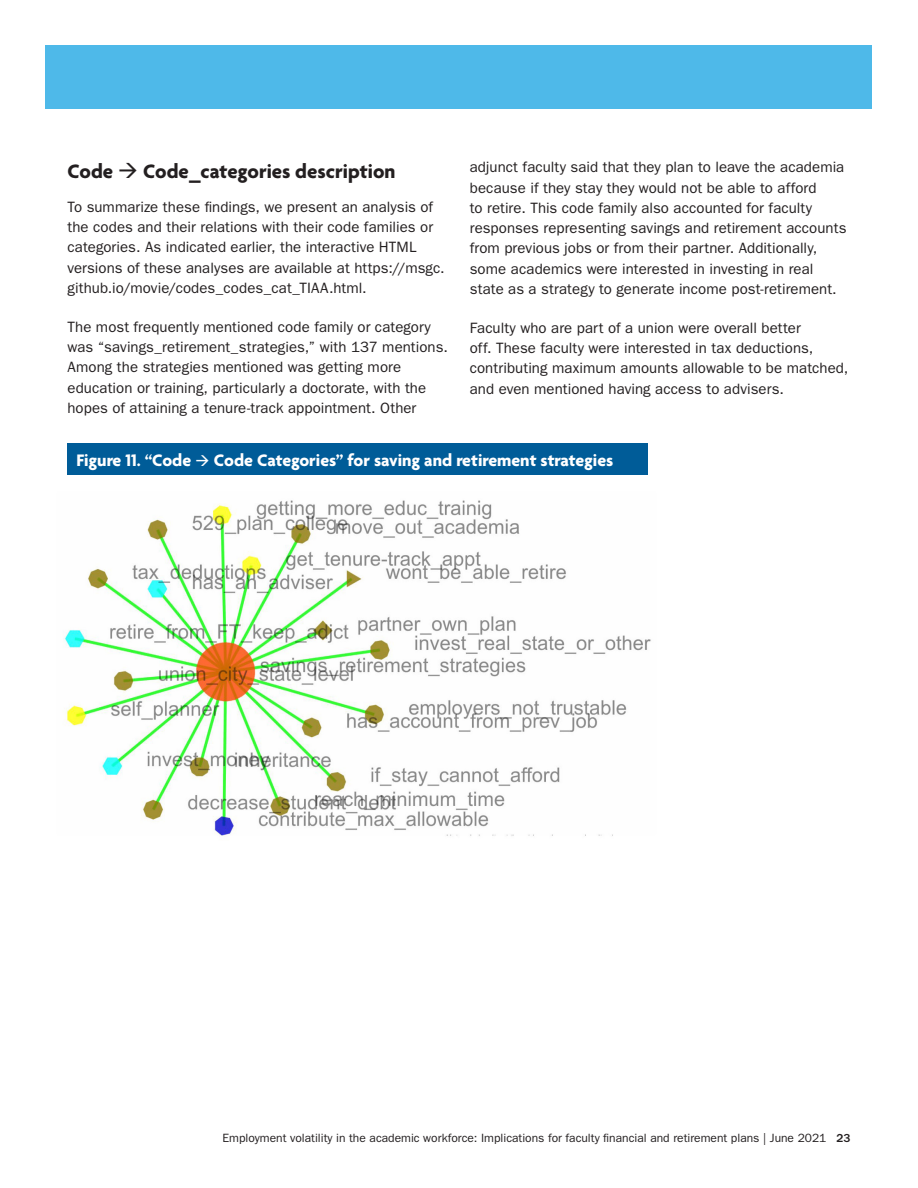
<style>
.page{position:relative;width:918px;height:1188px;background:#fff}
.page>*{position:absolute;margin:0;border:0;box-sizing:border-box;transform-origin:0 0}
._5B_Page_Subtitle__A{font:700 21px "Agenda";color:#231f20}
._12B_Table_Header_Re{font:700 18px "Agenda";color:#fff}
._7A_Body_Text__FG_10{font:15px/20.2px "ITC Franklin Gothic Std";letter-spacing:.005em;color:#231f20}
.t1{font:12px "ITC Franklin Gothic Std";color:#231f20}
.s1{font-weight:500}
</style>
<div class="page">
<div style="left:46px;top:46px;width:826px;height:63px;background:#4eb9e9"></div>
<div style="left:68px;top:443px;width:580px;height:32px;background:#005c98"></div>
<img style="left:64px;top:500px;width:587px;height:337px">
<p class="_5B_Page_Subtitle__A" style="left:68px;top:160px;width:330px">Code → Code_categories description</p>
<p class="_7A_Body_Text__FG_10" style="left:68px;top:197px;width:379px">To summarize these findings, we present an analysis of the codes and their relations with their code families or categories. As indicated earlier, the interactive HTML versions of these analyses are available at https://msgc. github.io/movie/codes_codes_cat_TIAA.html.</p>
<p class="_7A_Body_Text__FG_10" style="left:68px;top:317px;width:382px">The most frequently mentioned code family or category was “savings_retirement_strategies,” with 137 mentions.<br>Among the strategies mentioned was getting more education or training, particularly a doctorate, with the hopes of attaining a tenure-track appointment. Other</p>
<p class="_7A_Body_Text__FG_10" style="left:470px;top:157px;width:378px">adjunct faculty said that they plan to leave the academia because if they stay they would not be able to afford<br>to retire. This code family also accounted for faculty responses representing savings and retirement accounts from previous jobs or from their partner. Additionally, some academics were interested in investing in real state as a strategy to generate income post-retirement.</p>
<p class="_7A_Body_Text__FG_10" style="left:470px;top:318px;width:380px">Faculty who are part of a union were overall better<br>off. These faculty were interested in tax deductions, contributing maximum amounts allowable to be matched, and even mentioned having access to advisers.</p>
<p class="_12B_Table_Header_Re" style="left:76px;top:450px;width:538px">Figure 11. “Code → Code Categories” for saving and retirement strategies</p>
<p class="t1" style="left:223px;top:1131px;width:629px">Employment volatility in the academic workforce: Implications for faculty financial and retirement plans | June 2021 <span class="s1">23</span></p>
</div>
